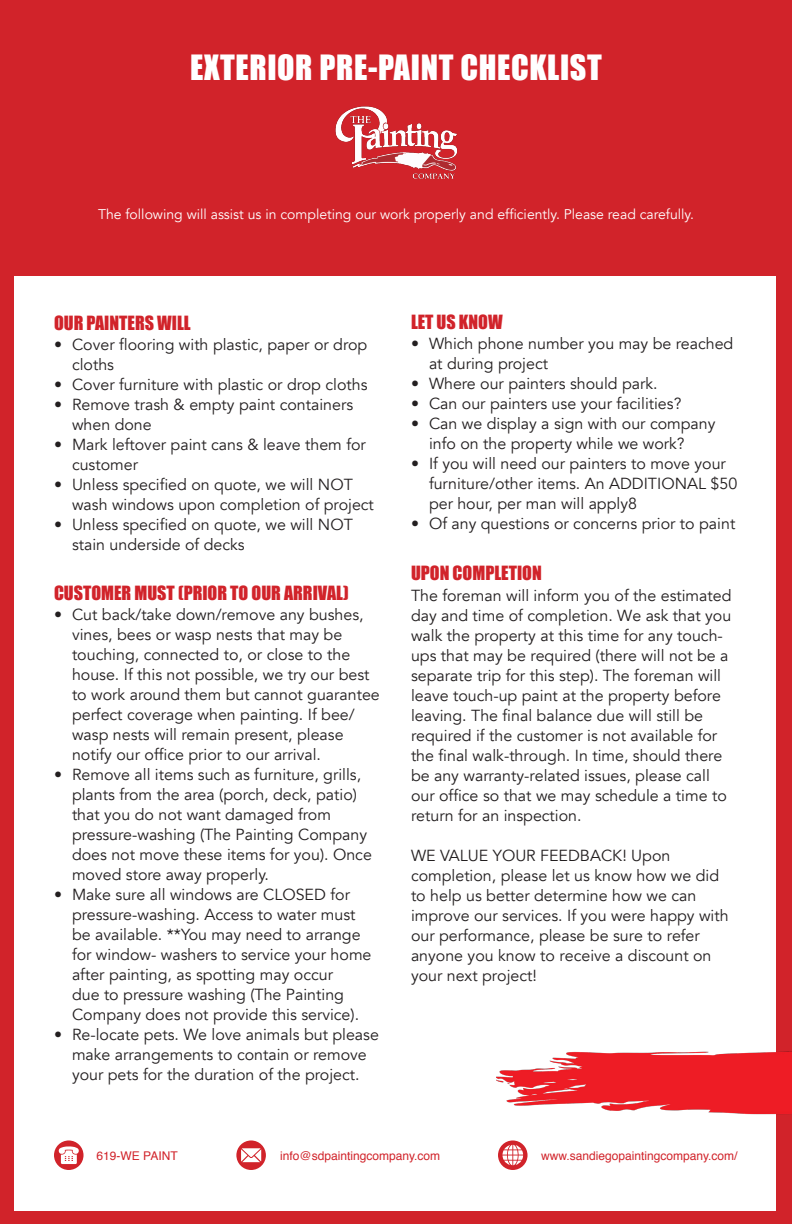
<style>
.page{position:relative;width:792px;height:1224px;background:#d1232a}
.page>*{position:absolute;margin:0;border:0;box-sizing:border-box;transform-origin:0 0}
.t1{font:32px "Impact";letter-spacing:.02em;color:#fff}
.t2{font:18px "Impact";color:#d1232a}
.t3{font:16px/20px "Avenir";color:#231f20}
.t4{font:14px "Avenir";color:#fff}
.t5{font:12px "Helvetica";color:#d1232a}
</style>
<div class="page">
<div style="left:14px;top:276px;width:762px;height:935px;background:#fff"></div>
<div style="left:54px;top:1140px;width:30px;height:30px;background:#d1232a;border-radius:50%"></div>
<svg style="left:58px;top:1146px;width:21px;height:18px"></svg>
<svg style="left:236px;top:1140px;width:30px;height:30px"></svg>
<svg style="left:241px;top:1148px;width:20px;height:14px"></svg>
<img style="left:335px;top:106px;width:123px;height:73px">
<svg style="left:498px;top:1140px;width:30px;height:30px"></svg>
<svg style="left:502px;top:1145px;width:21px;height:20px"></svg>
<img style="left:497px;top:1051px;width:295px;height:64px">
<p class="t1" style="left:190px;top:43px;width:413px">EXTERIOR PRE-PAINT CHECKLIST</p>
<p class="t4" style="left:98px;top:205px;width:597px">The following will assist us in completing our work properly and efficiently. Please read carefully.</p>
<p class="t2" style="left:54px;top:309px;width:138px">OUR PAINTERS WILL</p>
<p class="t3" style="left:72px;top:335px;width:297px;text-indent:-18px">• Cover flooring with plastic, paper or drop cloths</p>
<p class="t3" style="left:54px;top:375px;width:315px">• Cover furniture with plastic or drop cloths</p>
<p class="t3" style="left:72px;top:395px;width:283px;text-indent:-18px">• Remove trash &amp; empty paint containers when done</p>
<p class="t3" style="left:72px;top:435px;width:295px;text-indent:-18px">• Mark leftover paint cans &amp; leave them for customer</p>
<p class="t3" style="left:72px;top:475px;width:303px;text-indent:-18px">• Unless specified on quote, we will NOT wash windows upon completion of project</p>
<p class="t3" style="left:72px;top:515px;width:282px;text-indent:-18px">• Unless specified on quote, we will NOT stain underside of decks</p>
<p class="t2" style="left:54px;top:579px;width:296px">CUSTOMER MUST (PRIOR TO OUR ARRIVAL)</p>
<p class="t3" style="left:72px;top:605px;width:309px;text-indent:-18px">• Cut back/take down/remove any bushes, vines, bees or wasp nests that may be touching, connected to, or close to the house. If this not possible, we try our best to work around them but cannot guarantee perfect coverage when painting. If bee/ wasp nests will remain present, please notify our office prior to our arrival.</p>
<p class="t3" style="left:72px;top:765px;width:301px;text-indent:-18px">• Remove all items such as furniture, grills, plants from the area (porch, deck, patio) that you do not want damaged from pressure-washing (The Painting Company does not move these items for you). Once moved store away properly.</p>
<p class="t3" style="left:72px;top:885px;width:301px;text-indent:-18px">• Make sure all windows are CLOSED for pressure-washing. Access to water must be available. **You may need to arrange for window- washers to service your home after painting, as spotting may occur<br>due to pressure washing (The Painting Company does not provide this service).</p>
<p class="t3" style="left:54px;top:1025px;width:326px;text-align:center">• Re-locate pets. We love animals but please make arrangements to contain or remove your pets for the duration of the project.</p>
<p class="t2" style="left:411px;top:308px;width:93px">LET US KNOW</p>
<p class="t3" style="left:429px;top:334px;width:306px;text-indent:-18px">• Which phone number you may be reached at during project</p>
<p class="t3" style="left:411px;top:374px;width:248px">• Where our painters should park.</p>
<p class="t3" style="left:411px;top:394px;width:272px">• Can our painters use your facilities?</p>
<p class="t3" style="left:429px;top:414px;width:288px;text-indent:-18px">• Can we display a sign with our company info on the property while we work?</p>
<p class="t3" style="left:429px;top:454px;width:310px;text-indent:-18px">• If you will need our painters to move your furniture/other items. An ADDITIONAL $50 per hour, per man will apply8</p>
<p class="t3" style="left:411px;top:514px;width:326px">• Of any questions or concerns prior to paint</p>
<p class="t2" style="left:411px;top:559px;width:132px">UPON COMPLETION</p>
<p class="t3" style="left:411px;top:586px;width:322px">The foreman will inform you of the estimated day and time of completion. We ask that you walk the property at this time for any touch&shy;ups that may be required (there will not be a separate trip for this step). The foreman will leave touch-up paint at the property before leaving. The final balance due will still be required if the customer is not available for the final walk-through. In time, should there be any warranty-related issues, please call our office so that we may schedule a time to return for an inspection.</p>
<p class="t3" style="left:411px;top:846px;width:319px">WE VALUE YOUR FEEDBACK! Upon completion, please let us know how we did to help us better determine how we can improve our services. If you were happy with our performance, please be sure to refer anyone you know to receive a discount on your next project!</p>
<p class="t5" style="left:97px;top:1146px;width:83px">619-WE PAINT</p>
<p class="t5" style="left:280px;top:1146px;width:162px">info@sdpaintingcompany.com</p>
<p class="t5" style="left:541px;top:1146px;width:198px">www.sandiegopaintingcompany.com/</p>
</div>
